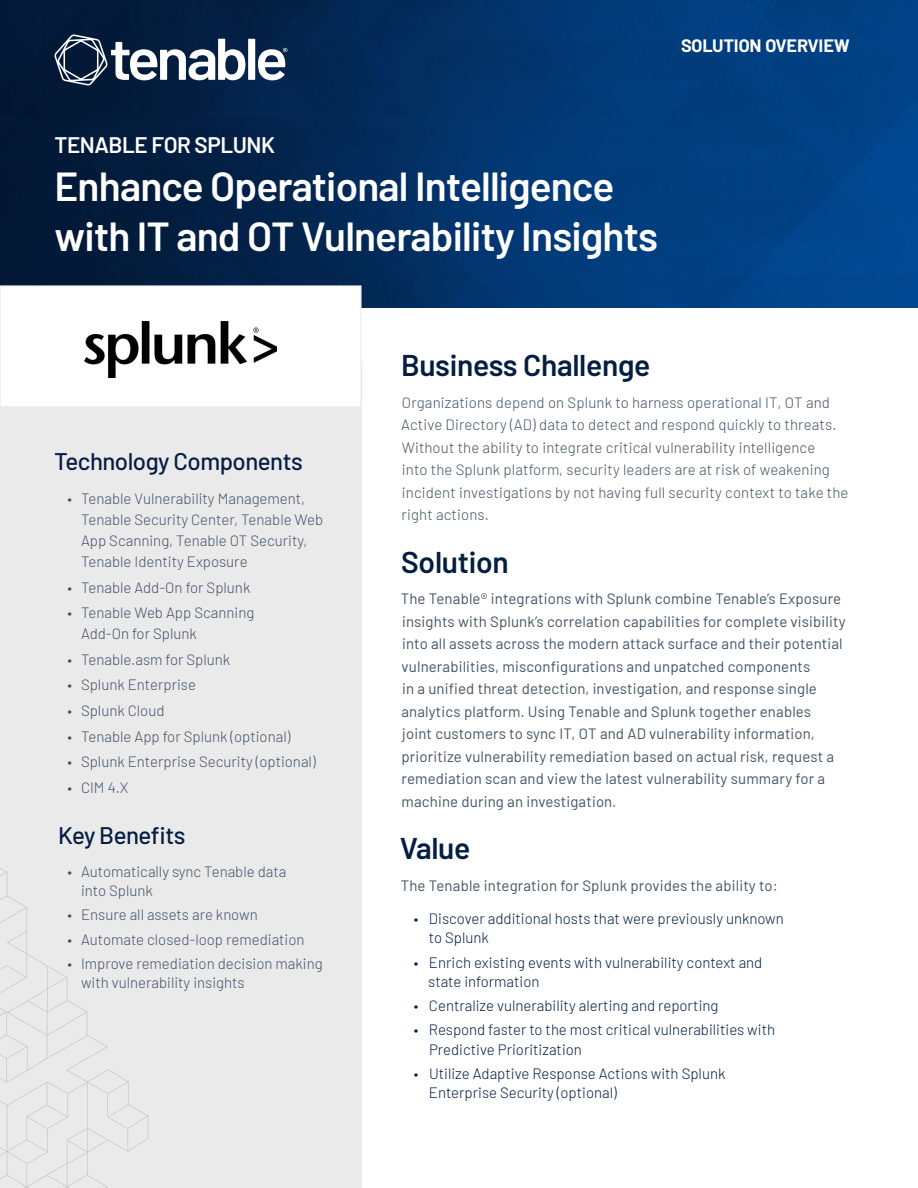
<style>
.page{position:relative;width:918px;height:1188px;background:#fff}
.page>*{position:absolute;margin:0;border:0;box-sizing:border-box;transform-origin:0 0}
.t1{font:600 40.5px/49.5px "Barlow";letter-spacing:-.02em;color:#fff}
.t2{font:600 30px "Barlow";letter-spacing:-.01em;color:#041e42}
.t3{font:500 24px "Barlow";letter-spacing:-.02em;color:#041e42}
.t4{font:600 22.5px "Barlow";letter-spacing:-.02em;color:#fff}
.t5{font:700 18px "Barlow";color:#fff}
.t6{font:300 15px/22.5px "Barlow";color:#435364}
.t7{font:15px/22.5px "Barlow";letter-spacing:.01em;color:#435364}
.t8{font:300 15px/19.5px "Barlow";color:#041e42}
</style>
<div class="page">
<div style="left:0;top:361px;width:361px;height:827px;background:#eaeaeb"></div>
<img style="left:0;top:0;width:918px;height:308px">
<div style="left:0;top:286px;width:361px;height:121px;background:#fff"></div>
<div style="left:0;top:286px;width:361px;height:121px;border:1px solid #eaeaeb"></div>
<img style="left:84px;top:321px;width:193px;height:57px">
<svg style="left:0;top:868px;width:149px;height:320px"></svg>
<svg style="left:54px;top:34px;width:233px;height:52px"></svg>
<p class="t5" style="left:681px;top:32px;width:170px">SOLUTION OVERVIEW</p>
<h3 class="t4" style="left:54px;top:128px;width:222px">TENABLE FOR SPLUNK</h3>
<h1 class="t1" style="left:54px;top:159px;width:605px">Enhance Operational Intelligence with IT and OT Vulnerability Insights</h1>
<h3 class="t3" style="left:54px;top:443px;width:250px">Technology Components</h3>
<p class="t6" style="left:81px;top:487px;width:244px;line-height:21px;text-indent:-14px">• Tenable Vulnerability Management, Tenable Security Center, Tenable Web App Scanning, Tenable OT Security, Tenable Identity Exposure</p>
<p class="t6" style="left:68px;top:575px;width:184px">• Tenable Add-On for Splunk</p>
<p class="t6" style="left:81px;top:601px;width:175px;line-height:21px;text-indent:-14px">• Tenable Web App Scanning<br>Add-On for Splunk</p>
<p class="t6" style="left:68px;top:647px;width:164px">• Tenable.asm for Splunk</p>
<p class="t6" style="left:68px;top:673px;width:130px">• Splunk Enterprise</p>
<p class="t6" style="left:68px;top:698px;width:98px">• Splunk Cloud</p>
<p class="t6" style="left:68px;top:724px;width:224px">• Tenable App for Splunk (optional)</p>
<p class="t6" style="left:68px;top:749px;width:250px">• Splunk Enterprise Security (optional)</p>
<p class="t6" style="left:68px;top:775px;width:63px">• CIM 4.X</p>
<h3 class="t3" style="left:58px;top:818px;width:129px">Key Benefits</h3>
<p class="t6" style="left:81px;top:861px;width:207px;line-height:19.5px;text-indent:-14px">• Automatically sync Tenable data into Splunk</p>
<p class="t6" style="left:68px;top:903px;width:192px">• Ensure all assets are known</p>
<p class="t6" style="left:68px;top:927px;width:239px">• Automate closed-loop remediation</p>
<p class="t6" style="left:81px;top:952px;width:243px;line-height:19.5px;text-indent:-14px">• Improve remediation decision making with vulnerability insights</p>
<h2 class="t2" style="left:401px;top:344px;width:251px">Business Challenge</h2>
<p class="t6" style="left:401px;top:390px;width:449px">Organizations depend on Splunk to harness operational IT, OT and Active Directory (AD) data to detect and respond quickly to threats.<br>Without the ability to integrate critical vulnerability intelligence<br>into the Splunk platform, security leaders are at risk of weakening incident investigations by not having full security context to take the right actions.</p>
<h2 class="t2" style="left:401px;top:540px;width:109px">Solution</h2>
<p class="t7" style="left:401px;top:587px;width:446px">The Tenable® integrations with Splunk combine Tenable’s Exposure insights with Splunk’s correlation capabilities for complete visibility into all assets across the modern attack surface and their potential vulnerabilities, misconfigurations and unpatched components<br>in a unified threat detection, investigation, and response single analytics platform. Using Tenable and Splunk together enables<br>joint customers to sync IT, OT and AD vulnerability information, prioritize vulnerability remediation based on actual risk, request a remediation scan and view the latest vulnerability summary for a machine during an investigation.</p>
<h2 class="t2" style="left:400px;top:827px;width:72px">Value</h2>
<p class="t7" style="left:401px;top:873px;width:379px">The Tenable integration for Splunk provides the ability to:</p>
<p class="t8" style="left:429px;top:908px;width:357px;text-indent:-15px">• Discover additional hosts that were previously unknown to Splunk</p>
<p class="t8" style="left:428px;top:951px;width:336px;text-indent:-14px">• Enrich existing events with vulnerability context and state information</p>
<p class="t8" style="left:414px;top:995px;width:306px">• Centralize vulnerability alerting and reporting</p>
<p class="t8" style="left:429px;top:1019px;width:348px;text-indent:-15px">• Respond faster to the most critical vulnerabilities with<br>Predictive Prioritization</p>
<p class="t8" style="left:429px;top:1063px;width:298px;text-indent:-15px">• Utilize Adaptive Response Actions with Splunk<br>Enterprise Security (optional)</p>
</div>
